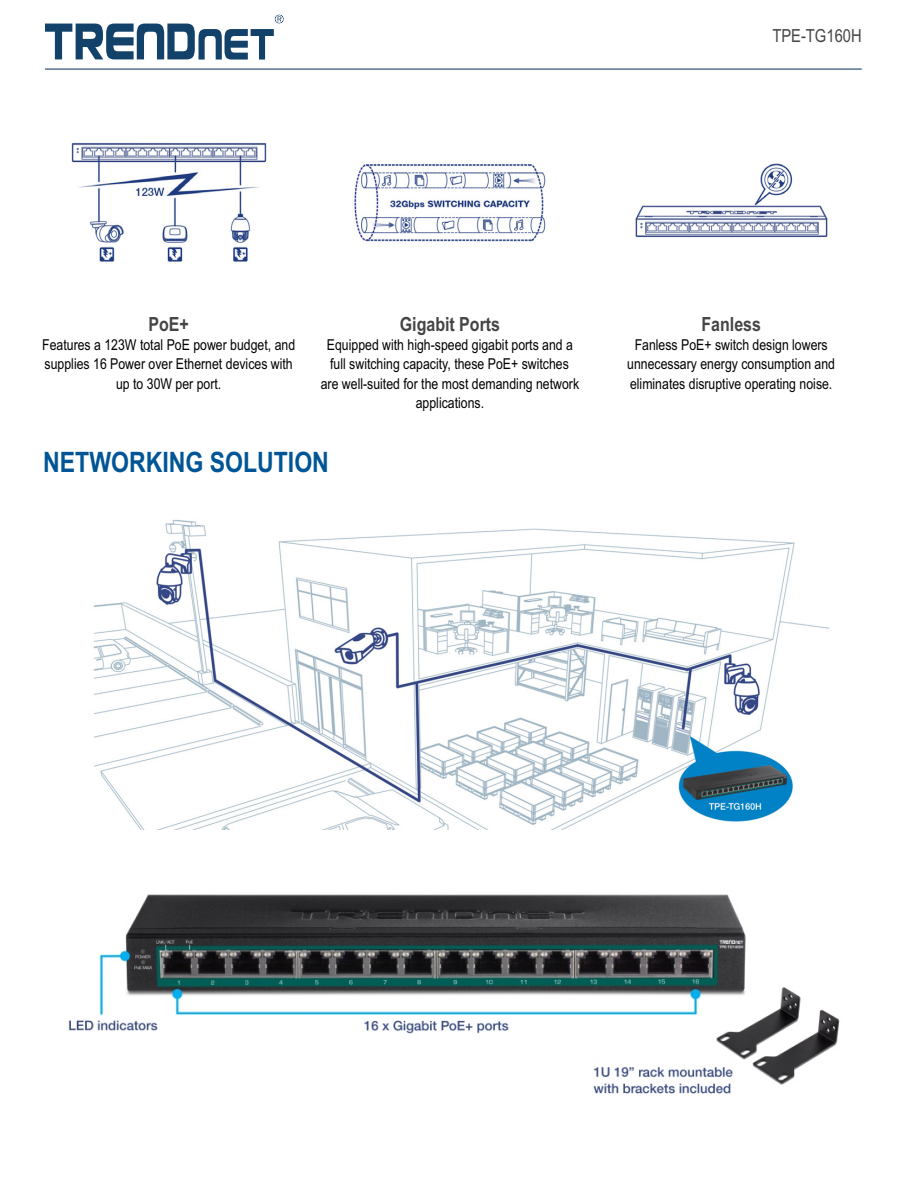
<style>
.page{position:relative;width:918px;height:1188px;background:#fff}
.page>*{position:absolute;margin:0;border:0;box-sizing:border-box;transform-origin:0 0}
.t1{font:700 28.2px "Arial Narrow";color:#005596}
.t2{font:700 19.5px "Arial Narrow";color:#454545}
.t3{font:18px "Arial Narrow";color:#454545}
.t4{font:15px/19.5px "Arial Narrow";color:#000;text-align:center}
</style>
<div class="page">
<img style="left:71px;top:142px;width:196px;height:120px">
<img style="left:354px;top:162px;width:192px;height:80px">
<img style="left:635px;top:163px;width:193px;height:75px">
<img style="left:93px;top:520px;width:736px;height:309px">
<img style="left:68px;top:894px;width:772px;height:200px">
<svg style="left:45px;top:15px;width:238px;height:45px"></svg>
<hr style="left:45px;top:68px;width:817px;height:2px;background:#32537e">
<p class="t3" style="left:772px;top:28px;width:91px">TPE-TG160H</p>
<h2 class="t2" style="left:149px;top:317px;width:42px">PoE+</h2>
<p class="t4" style="left:42px;top:336px;width:255px">Features a 123W total PoE power budget, and supplies 16 Power over Ethernet devices with up to 30W per port.</p>
<h2 class="t2" style="left:400px;top:317px;width:102px">Gigabit Ports</h2>
<p class="t4" style="left:321px;top:336px;width:260px">Equipped with high-speed gigabit ports and a full switching capacity, these PoE+ switches are well-suited for the most demanding network applications.</p>
<h1 class="t1" style="left:43px;top:451px;width:287px">NETWORKING SOLUTION</h1>
<h2 class="t2" style="left:701px;top:317px;width:61px">Fanless</h2>
<p class="t4" style="left:627px;top:336px;width:209px">Fanless PoE+ switch design lowers unnecessary energy consumption and eliminates disruptive operating noise.</p>
</div>
